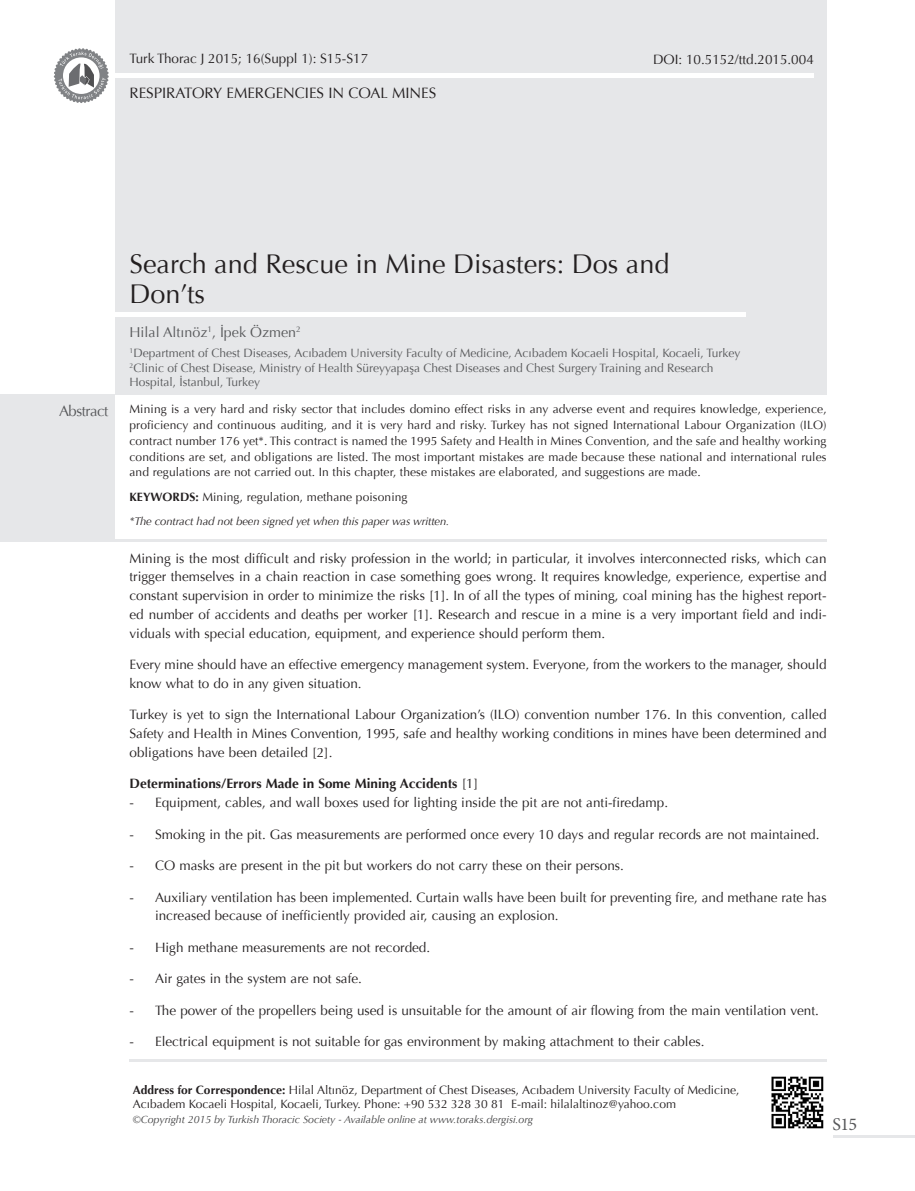
<style>
.page{position:relative;width:915px;height:1191px;background:#fff}
.page>*{position:absolute;margin:0;border:0;box-sizing:border-box;transform-origin:0 0}
.t1{font:27px/30px "Optima";color:#231f20}
.t2{font:18px "Minion Pro";color:#57585a}
.t3{font:15px "Optima";color:#231f20}
.t4{font:15px "Optima";letter-spacing:-.03em;color:#57585a}
.t5{font:14.25px "Optima";color:#57585a}
.t6{font:13.5px/18.8px "Optima";color:#231f20;text-align:justify}
.t7{font:700 13.5px "Optima";color:#231f20}
.t8{font:12px/15.8px "Optima";color:#231f20}
.t9{font:12px/14.4px "Optima";color:#57585a}
.t10{font:italic 11.25px "Optima";letter-spacing:-.01em;color:#231f20}
.t11{font:italic 10.5px "Optima";color:#3e3e3f}
.s1{font-weight:700}
.s2{font-weight:400}
</style>
<div class="page">
<img style="left:771px;top:1076px;width:53px;height:53px">
<div style="left:115px;top:0;width:711px;height:395px;background:#e6e7e9"></div>
<hr style="left:4px;top:74px;width:809px;height:4px;background:#fff">
<svg style="left:53px;top:48px;width:56px;height:55px"></svg>
<div style="left:0;top:395px;width:115px;height:145px;background:#e6e7e9"></div>
<hr style="left:129px;top:1059px;width:697px;height:2px;background:#e6e7e9">
<hr style="left:0;top:312px;width:745px;height:4px;background:#fff">
<hr style="left:833px;top:1135px;width:81px;height:3px;background:#e6e7e9">
<hr style="left:0;top:539px;width:826px;height:2px;background:#e6e7e9">
<p class="t6" style="left:129px;top:49px;width:240px">Turk Thorac J 2015; 16(Suppl 1): S15-S17</p>
<p class="t3" style="left:129px;top:84px;width:308px">RESPIRATORY EMERGENCIES IN COAL MINES</p>
<p class="t6" style="left:653px;top:50px;width:162px">DOI: 10.5152/ttd.2015.004</p>
<p class="t4" style="left:59px;top:402px;width:51px">Abstract</p>
<p class="t1" style="left:129px;top:250px;width:541px">Search and Rescue in Mine Disasters: Dos and<br>Don’ts</p>
<p class="t5" style="left:129px;top:323px;width:173px">Hilal Altınöz<sup>1</sup>, İpek Özmen<sup>2</sup></p>
<p class="t9" style="left:129px;top:346px;width:612px"><sup>1</sup>Department of Chest Diseases, Acıbadem University Faculty of Medicine, Acıbadem Kocaeli Hospital, Kocaeli, Turkey</p>
<p class="t9" style="left:129px;top:361px;width:585px"><sup>2</sup>Clinic of Chest Disease, Ministry of Health Süreyyapaşa Chest Diseases and Chest Surgery Training and Research<br>Hospital, İstanbul, Turkey</p>
<p class="t8" style="left:129px;top:401px;width:698px;text-align:justify">Mining is a very hard and risky sector that includes domino effect risks in any adverse event and requires knowledge, experience, proficiency and continuous auditing, and it is very hard and risky. Turkey has not signed International Labour Organization (ILO) contract number 176 yet*. This contract is named the 1995 Safety and Health in Mines Convention, and the safe and healthy working conditions are set, and obligations are listed. The most important mistakes are made because these national and international rules and regulations are not carried out. In this chapter, these mistakes are elaborated, and suggestions are made.</p>
<p class="t8" style="left:129px;top:489px;width:279px"><span class="s1">KEYWORDS:</span> Mining, regulation, methane poisoning</p>
<p class="t10" style="left:129px;top:514px;width:321px">*The contract had not been signed yet when this paper was written.</p>
<p class="t6" style="left:129px;top:549px;width:698px">Mining is the most difficult and risky profession in the world; in particular, it involves interconnected risks, which can trigger themselves in a chain reaction in case something goes wrong. It requires knowledge, experience, expertise and constant supervision in order to minimize the risks [1]. In of all the types of mining, coal mining has the highest report&shy;ed number of accidents and deaths per worker [1]. Research and rescue in a mine is a very important field and indi&shy;viduals with special education, equipment, and experience should perform them.</p>
<p class="t6" style="left:129px;top:655px;width:698px">Every mine should have an effective emergency management system. Everyone, from the workers to the manager, should know what to do in any given situation.</p>
<p class="t6" style="left:129px;top:705px;width:698px">Turkey is yet to sign the International Labour Organization’s (ILO) convention number 176. In this convention, called Safety and Health in Mines Convention, 1995, safe and healthy working conditions in mines have been determined and obligations have been detailed [2].</p>
<p class="t7" style="left:129px;top:776px;width:350px">Determinations/Errors Made in Some Mining Accidents <span class="s2">[1]</span></p>
<p class="t6" style="left:129px;top:793px;width:540px">- Equipment, cables, and wall boxes used for lighting inside the pit are not anti-firedamp.</p>
<p class="t6" style="left:129px;top:824px;width:691px">- Smoking in the pit. Gas measurements are performed once every 10 days and regular records are not maintained.</p>
<p class="t6" style="left:129px;top:856px;width:495px">- CO masks are present in the pit but workers do not carry these on their persons.</p>
<p class="t6" style="left:155px;top:887px;width:672px;text-indent:-26px">- Auxiliary ventilation has been implemented. Curtain walls have been built for preventing fire, and methane rate has increased because of inefficiently provided air, causing an explosion.</p>
<p class="t6" style="left:129px;top:938px;width:302px">- High methane measurements are not recorded.</p>
<p class="t6" style="left:129px;top:969px;width:234px">- Air gates in the system are not safe.</p>
<p class="t6" style="left:129px;top:1001px;width:690px">- The power of the propellers being used is unsuitable for the amount of air flowing from the main ventilation vent.</p>
<p class="t6" style="left:129px;top:1032px;width:576px">- Electrical equipment is not suitable for gas environment by making attachment to their cables.</p>
<p class="t8" style="left:133px;top:1082px;width:608px;line-height:14.4px"><span class="s1">Address for Correspondence:</span> Hilal Altınöz, Department of Chest Diseases, Acıbadem University Faculty of Medicine,<br>Acıbadem Kocaeli Hospital, Kocaeli, Turkey. Phone: +90 532 328 30 81 E-mail: hilalaltinoz@yahoo.com</p>
<p class="t11" style="left:133px;top:1112px;width:402px">©Copyright 2015 by Turkish Thoracic Society - Available online at www.toraks.dergisi.org</p>
<p class="t2" style="left:832px;top:1112px;width:26px">S15</p>
</div>
